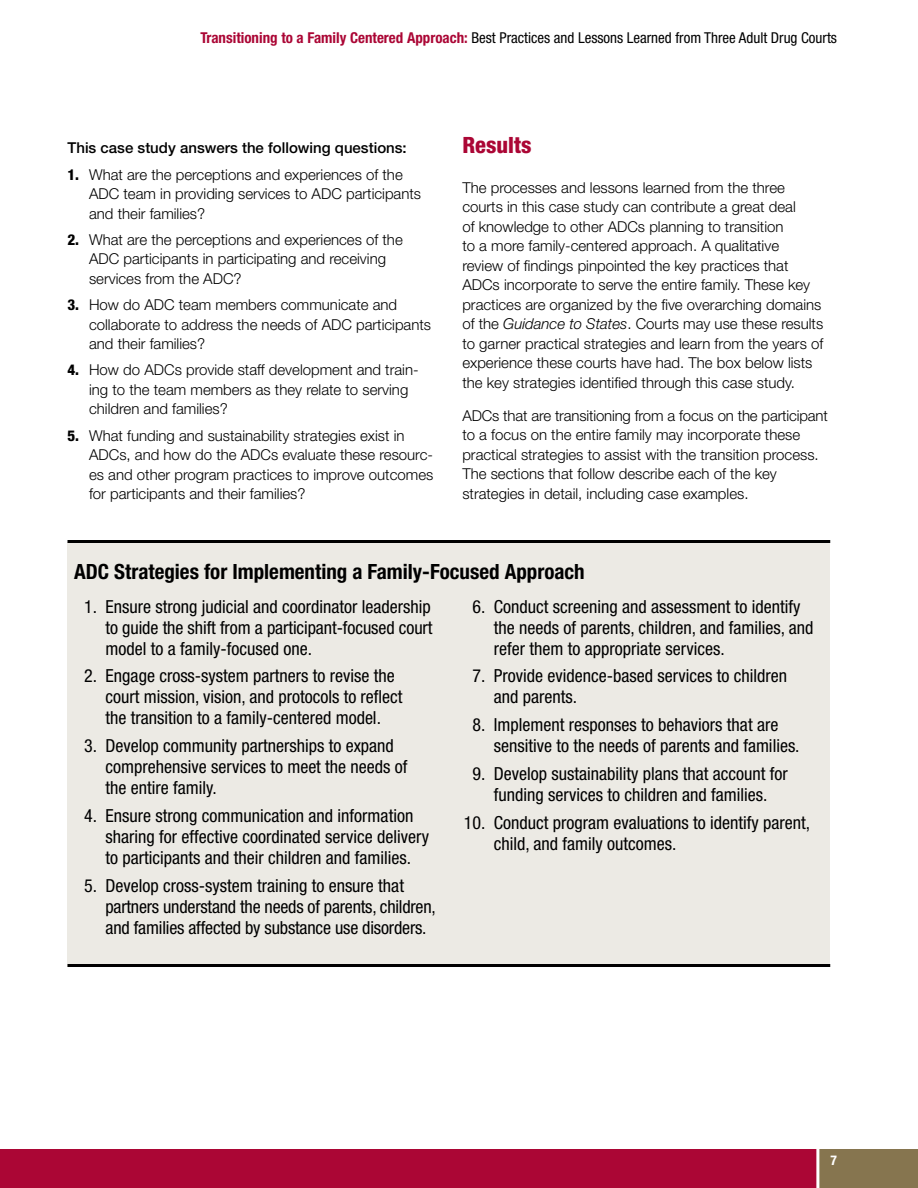
<style>
.page{position:relative;width:918px;height:1188px;background:#fff}
.page>*{position:absolute;margin:0;border:0;box-sizing:border-box;transform-origin:0 0}
.t1{font:800 condensed 22.5px "Helvetica Neue";color:#ab0635}
.t2{font:700 condensed 21px "Helvetica Neue";color:#000}
.t3{font:condensed 18px/21px "Helvetica Neue";color:#000}
.t4{font:300 15px/19.5px "Helvetica Neue";color:#000}
.t5{font:condensed 15px "Helvetica Neue";color:#000}
.t6{font:500 15px "Helvetica Neue";color:#000}
.t7{font:700 condensed 13.5px "Helvetica Neue";color:#fff}
.s1{font-weight:700;color:#ab0635}
.s2{font-weight:800;font-stretch:condensed}
.s3{font-style:italic}
</style>
<div class="page">
<div style="left:818px;top:1149px;width:100px;height:39px;background:#86754f"></div>
<div style="left:0;top:1149px;width:818px;height:39px;background:#ab0635"></div>
<hr style="left:816px;top:1132px;width:3px;height:56px;background:#fff">
<div style="left:68px;top:543px;width:762px;height:424px;background:#eceae4"></div>
<hr style="left:68px;top:540px;width:762px;height:3px;background:#000">
<hr style="left:68px;top:964px;width:762px;height:3px;background:#000">
<p class="t5" style="left:200px;top:29px;width:638px"><span class="s1">Transitioning to a Family Centered Approach:</span> Best Practices and Lessons Learned from Three Adult Drug Courts</p>
<p class="t6" style="left:68px;top:138px;width:341px">This case study answers the following questions:</p>
<p class="t4" style="left:89px;top:164px;width:334px;text-indent:-22px"><span class="s2">1.</span> What are the perceptions and experiences of the<br>ADC team in providing services to ADC participants and their families?</p>
<p class="t4" style="left:89px;top:230px;width:315px;text-indent:-22px"><span class="s2">2.</span> What are the perceptions and experiences of the<br>ADC participants in participating and receiving services from the ADC?</p>
<p class="t4" style="left:89px;top:295px;width:344px;text-indent:-22px"><span class="s2">3.</span> How do ADC team members communicate and collaborate to address the needs of ADC participants and their families?</p>
<p class="t4" style="left:89px;top:360px;width:331px;text-indent:-22px"><span class="s2">4.</span> How do ADCs provide staff development and train&shy;ing to the team members as they relate to serving children and families?</p>
<p class="t4" style="left:89px;top:425px;width:346px;text-indent:-22px"><span class="s2">5.</span> What funding and sustainability strategies exist in ADCs, and how do the ADCs evaluate these resourc&shy;es and other program practices to improve outcomes for participants and their families?</p>
<h1 class="t1" style="left:462px;top:131px;width:71px">Results</h1>
<p class="t4" style="left:462px;top:178px;width:362px">The processes and lessons learned from the three courts in this case study can contribute a great deal<br>of knowledge to other ADCs planning to transition<br>to a more family-centered approach. A qualitative review of findings pinpointed the key practices that ADCs incorporate to serve the entire family. These key practices are organized by the five overarching domains of the <span class="s3">Guidance to States</span>. Courts may use these results to garner practical strategies and learn from the years of experience these courts have had. The box below lists the key strategies identified through this case study.</p>
<p class="t4" style="left:462px;top:406px;width:367px">ADCs that are transitioning from a focus on the participant to a focus on the entire family may incorporate these practical strategies to assist with the transition process.<br>The sections that follow describe each of the key strategies in detail, including case examples.</p>
<h2 class="t2" style="left:74px;top:559px;width:512px">ADC Strategies for Implementing a Family-Focused Approach</h2>
<p class="t3" style="left:106px;top:596px;width:328px;text-align:justify;text-indent:-21px">1. Ensure strong judicial and coordinator leadership to guide the shift from a participant-focused court model to a family-focused one.</p>
<p class="t3" style="left:106px;top:665px;width:299px;text-indent:-21px">2. Engage cross-system partners to revise the court mission, vision, and protocols to reflect the transition to a family-centered model.</p>
<p class="t3" style="left:106px;top:735px;width:304px;text-indent:-21px">3. Develop community partnerships to expand comprehensive services to meet the needs of the entire family.</p>
<p class="t3" style="left:106px;top:805px;width:325px;text-indent:-21px">4. Ensure strong communication and information sharing for effective coordinated service delivery to participants and their children and families.</p>
<p class="t3" style="left:106px;top:875px;width:332px;text-indent:-21px">5. Develop cross-system training to ensure that partners understand the needs of parents, children, and families affected by substance use disorders.</p>
<p class="t3" style="left:494px;top:596px;width:321px;text-indent:-21px">6. Conduct screening and assessment to identify the needs of parents, children, and families, and refer them to appropriate services.</p>
<p class="t3" style="left:494px;top:665px;width:295px;text-indent:-21px">7. Provide evidence-based services to children and parents.</p>
<p class="t3" style="left:494px;top:714px;width:307px;text-indent:-21px">8. Implement responses to behaviors that are sensitive to the needs of parents and families.</p>
<p class="t3" style="left:473px;top:763px;width:317px;text-align:center">9. Develop sustainability plans that account for funding services to children and families.</p>
<p class="t3" style="left:494px;top:812px;width:318px;text-indent:-30px">10. Conduct program evaluations to identify parent, child, and family outcomes.</p>
<p class="t7" style="left:831px;top:1152px;width:8px">7</p>
</div>
